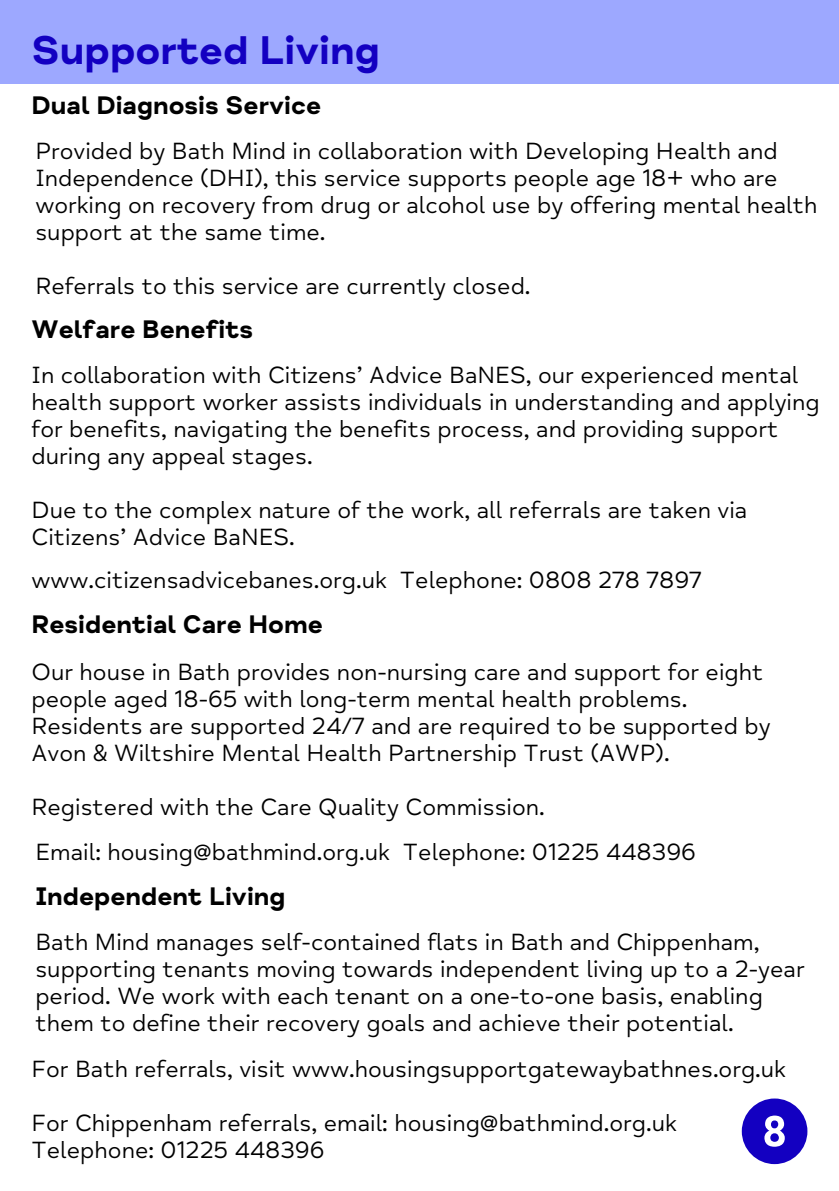
<style>
.page{position:relative;width:839px;height:1191px;background:#fff}
.page>*{position:absolute;margin:0;border:0;box-sizing:border-box;transform-origin:0 0}
.t1{font:41px "Mind Meridian Display";color:#1300c1}
.t2{font:26px "Mind Meridian Display";color:#000}
.t3{font:24px/27px "Mind Meridian";color:#000}
</style>
<div class="page">
<div style="left:0;top:0;width:838px;height:84px;background:#9da8ff"></div>
<svg style="left:741px;top:1099px;width:66px;height:65px"></svg>
<h1 class="t1" style="left:32px;top:25px;width:350px">Supported Living</h1>
<p class="t2" style="left:32px;top:90px;width:291px">Dual Diagnosis Service</p>
<p class="t3" style="left:35px;top:138px;width:743px">Provided by Bath Mind in collaboration with Developing Health and</p>
<p class="t3" style="left:35px;top:165px;width:743px">Independence (DHI), this service supports people age 18+ who are</p>
<p class="t3" style="left:35px;top:192px;width:783px">working on recovery from drug or alcohol use by offering mental health</p>
<p class="t3" style="left:35px;top:219px;width:292px">support at the same time.</p>
<p class="t3" style="left:35px;top:273px;width:496px">Referrals to this service are currently closed.</p>
<p class="t2" style="left:32px;top:314px;width:223px">Welfare Benefits</p>
<p class="t3" style="left:32px;top:362px;width:789px">In collaboration with Citizens’ Advice BaNES, our experienced mental health support worker assists individuals in understanding and applying for benefits, navigating the benefits process, and providing support during any appeal stages.</p>
<p class="t3" style="left:32px;top:497px;width:717px">Due to the complex nature of the work, all referrals are taken via</p>
<p class="t3" style="left:32px;top:524px;width:265px">Citizens’ Advice BaNES.</p>
<p class="t3" style="left:32px;top:567px;width:671px">www.citizensadvicebanes.org.uk Telephone: 0808 278 7897</p>
<p class="t2" style="left:32px;top:609px;width:293px">Residential Care Home</p>
<p class="t3" style="left:32px;top:659px;width:740px">Our house in Bath provides non-nursing care and support for eight people aged 18-65 with long-term mental health problems.<br>Residents are supported 24/7 and are required to be supported by Avon &amp; Wiltshire Mental Health Partnership Trust (AWP).</p>
<p class="t3" style="left:32px;top:794px;width:515px">Registered with the Care Quality Commission.</p>
<p class="t3" style="left:35px;top:839px;width:662px">Email: housing@bathmind.org.uk Telephone: 01225 448396</p>
<p class="t2" style="left:35px;top:881px;width:251px">Independent Living</p>
<p class="t3" style="left:35px;top:929px;width:725px">Bath Mind manages self-contained flats in Bath and Chippenham,</p>
<p class="t3" style="left:35px;top:956px;width:770px">supporting tenants moving towards independent living up to a 2-year period. We work with each tenant on a one-to-one basis, enabling them to define their recovery goals and achieve their potential.</p>
<p class="t3" style="left:32px;top:1056px;width:756px">For Bath referrals, visit www.housingsupportgatewaybathnes.org.uk</p>
<p class="t3" style="left:32px;top:1110px;width:646px">For Chippenham referrals, email: housing@bathmind.org.uk<br>Telephone: 01225 448396</p>
</div>
